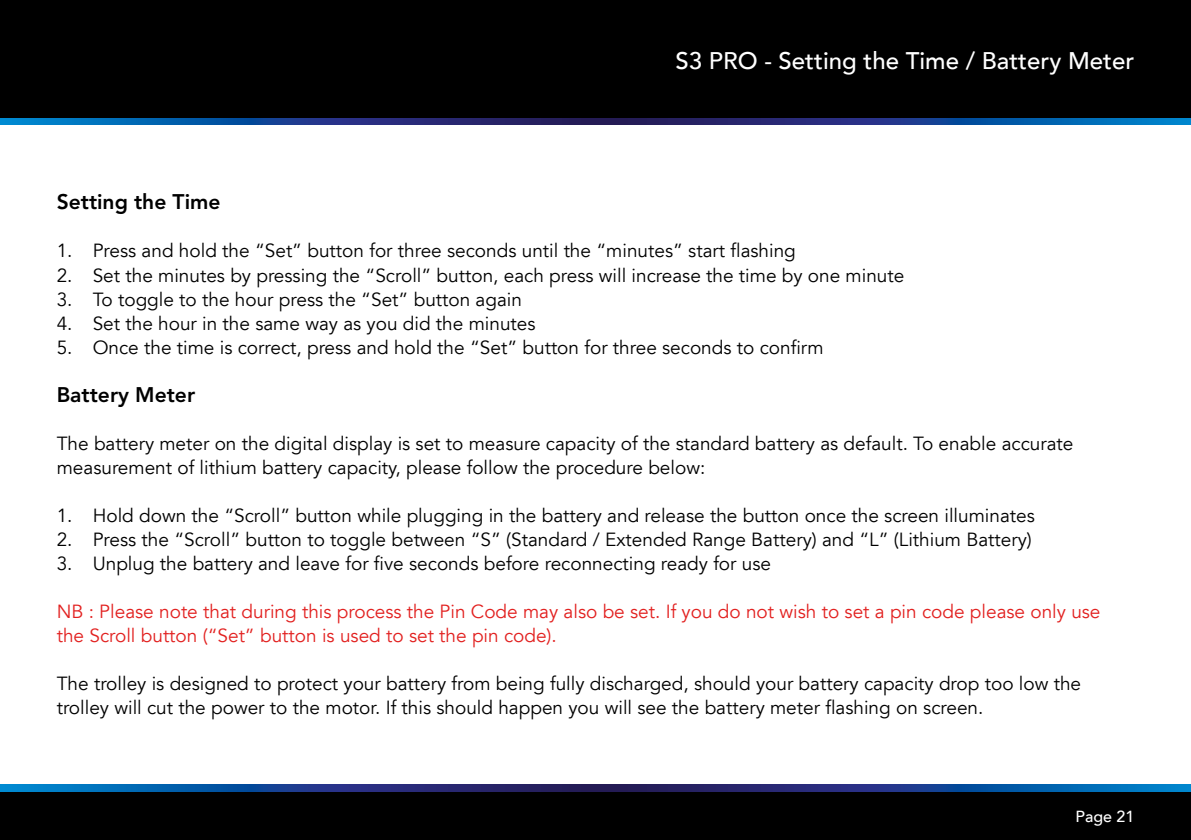
<style>
.page{position:relative;width:1191px;height:840px;background:#fff}
.page>*{position:absolute;margin:0;border:0;box-sizing:border-box;transform-origin:0 0}
.t1{font:500 24px "Avenir LT";color:#fff}
.t2{font:800 21px "Avenir LT Std";color:#000}
.t3{font:19px/24px "Avenir LT";color:#000}
.t4{font:19px/24px "Avenir LT";color:#e22120}
.t5{font:500 16px "Avenir LT";color:#fff}
</style>
<div class="page">
<div style="left:0;top:790px;width:1191px;height:49px;background:#000"></div>
<div style="left:0;top:0;width:1191px;height:118px;background:#000"></div>
<svg style="left:1px;top:784px;width:1190px;height:6px;background:#15448f"></svg>
<svg style="left:0;top:118px;width:1191px;height:6px;background:#15448f"></svg>
<p class="t1" style="left:675px;top:47px;width:460px">S3 PRO - Setting the Time / Battery Meter</p>
<p class="t2" style="left:57px;top:189px;width:165px">Setting the Time</p>
<p class="t3" style="left:57px;top:239px;width:740px">1. Press and hold the “Set” button for three seconds until the “minutes” start flashing</p>
<p class="t3" style="left:57px;top:263px;width:849px">2. Set the minutes by pressing the “Scroll” button, each press will increase the time by one minute</p>
<p class="t3" style="left:57px;top:287px;width:467px">3. To toggle to the hour press the “Set” button again</p>
<p class="t3" style="left:57px;top:311px;width:480px">4. Set the hour in the same way as you did the minutes</p>
<p class="t3" style="left:57px;top:335px;width:768px">5. Once the time is correct, press and hold the “Set” button for three seconds to confirm</p>
<p class="t2" style="left:57px;top:381px;width:140px">Battery Meter</p>
<p class="t3" style="left:57px;top:431px;width:1018px">The battery meter on the digital display is set to measure capacity of the standard battery as default. To enable accurate measurement of lithium battery capacity, please follow the procedure below:</p>
<p class="t3" style="left:57px;top:503px;width:979px">1. Hold down the “Scroll” button while plugging in the battery and release the button once the screen illuminates</p>
<p class="t3" style="left:57px;top:527px;width:976px">2. Press the “Scroll” button to toggle between “S” (Standard / Extended Range Battery) and “L” (Lithium Battery)</p>
<p class="t3" style="left:57px;top:551px;width:716px">3. Unplug the battery and leave for five seconds before reconnecting ready for use</p>
<p class="t4" style="left:57px;top:599px;width:1045px">NB : Please note that during this process the Pin Code may also be set. If you do not wish to set a pin code please only use the Scroll button (“Set” button is used to set the pin code).</p>
<p class="t3" style="left:57px;top:671px;width:1026px">The trolley is designed to protect your battery from being fully discharged, should your battery capacity drop too low the trolley will cut the power to the motor. If this should happen you will see the battery meter flashing on screen.</p>
<p class="t5" style="left:1075px;top:806px;width:60px">Page 21</p>
</div>
